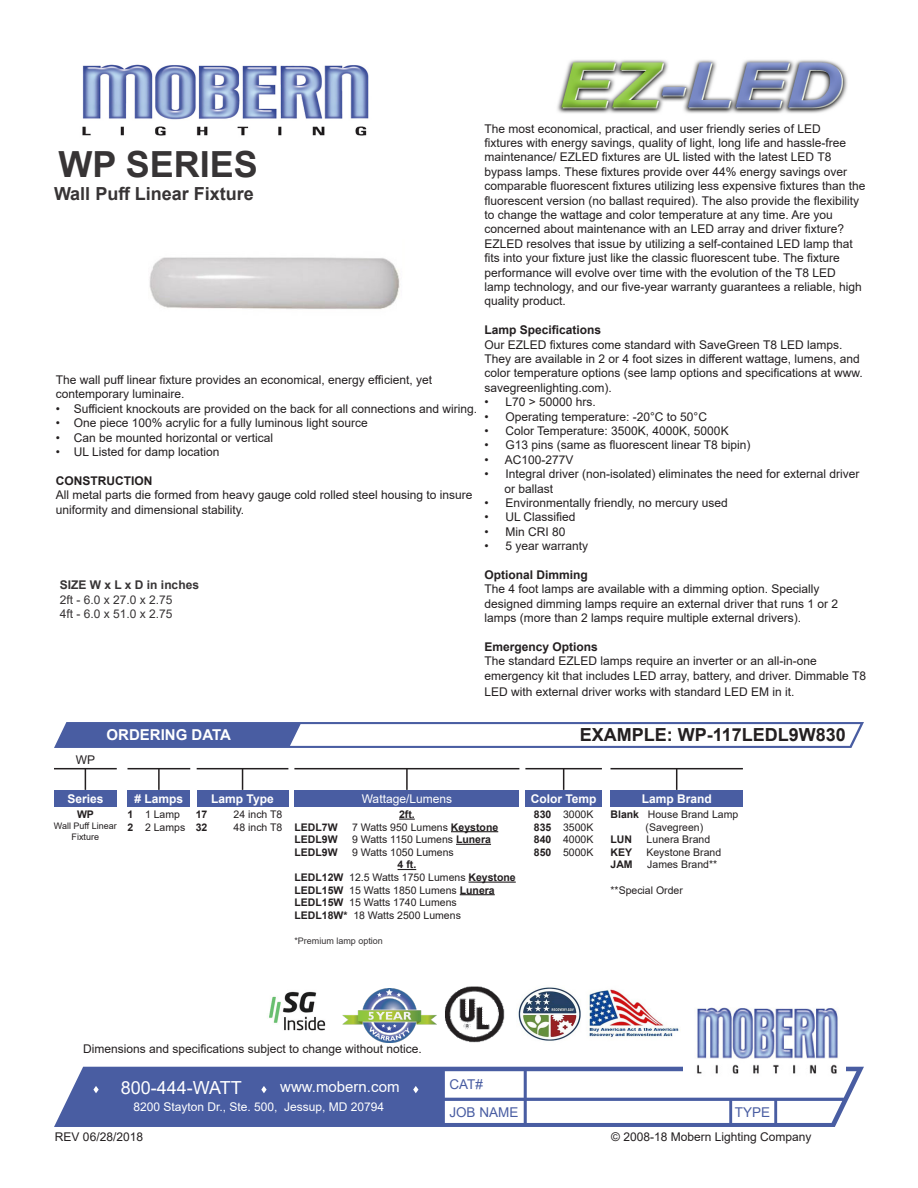
<style>
.page{position:relative;width:918px;height:1188px;background:#fff}
.page>*{position:absolute;margin:0;border:0;box-sizing:border-box;transform-origin:0 0}
.Paragraph_Style_12{font:700 36px "Arial";color:#373435}
.t1{font:700 18px "Arial";color:#231f20}
.Paragraph_Style_12-2{font:700 18px "Arial";color:#373435}
.t2{font:18px "Arial";color:#fff}
.t3{font:15px "Arial";color:#fff}
.t4{font:700 15px "Arial";color:#fff}
.t5{font:13.5px "Arial";color:#495da2}
.t6{font:12px/14.4px "Arial";color:#231f20}
.t7{font:700 12px "Arial";color:#231f20}
.Paragraph_Style_13{font:12px/14.4px "Arial";color:#373435}
.t8{font:12px "Arial";color:#fff}
.t9{font:700 12px "Arial";color:#fff}
.t10{font:10.5px "Arial";color:#231f20}
.t11{font:700 10.5px "Arial";color:#231f20}
.t12{font:9px/10.8px "Arial";color:#231f20;text-align:center}
.Paragraph_Style_1{font:9px "Arial";color:#373435}
.s1{font-weight:700}
</style>
<div class="page">
<img style="left:149px;top:257px;width:251px;height:52px">
<img style="left:82px;top:64px;width:287px;height:72px">
<img style="left:557px;top:60px;width:291px;height:54px">
<svg style="left:54px;top:1067px;width:810px;height:60px;fill:#495da2"></svg>
<img style="left:684px;top:1007px;width:162px;height:72px">
<svg style="left:93px;top:1086px;width:6px;height:7px"></svg>
<svg style="left:261px;top:1086px;width:6px;height:7px"></svg>
<svg style="left:413px;top:1086px;width:5px;height:7px"></svg>
<hr style="left:54px;top:768px;width:63px;height:1px;background:#231f20">
<svg style="left:85px;top:769px;width:1px;height:21px"></svg>
<div style="left:54px;top:790px;width:63px;height:16px;background:#495da2"></div>
<hr style="left:128px;top:768px;width:62px;height:1px;background:#231f20">
<hr style="left:158px;top:768px;width:2px;height:22px;background:#231f20">
<div style="left:128px;top:790px;width:62px;height:16px;background:#495da2"></div>
<hr style="left:197px;top:768px;width:91px;height:1px;background:#231f20">
<svg style="left:242px;top:769px;width:1px;height:21px"></svg>
<div style="left:197px;top:790px;width:91px;height:16px;background:#495da2"></div>
<hr style="left:294px;top:768px;width:225px;height:1px;background:#231f20">
<hr style="left:406px;top:768px;width:2px;height:22px;background:#231f20">
<div style="left:294px;top:790px;width:225px;height:16px;background:#495da2"></div>
<hr style="left:525px;top:768px;width:77px;height:1px;background:#231f20">
<svg style="left:563px;top:769px;width:1px;height:21px"></svg>
<div style="left:525px;top:790px;width:77px;height:16px;background:#495da2"></div>
<hr style="left:611px;top:768px;width:132px;height:1px;background:#231f20">
<svg style="left:676px;top:769px;width:1px;height:21px"></svg>
<div style="left:610px;top:790px;width:133px;height:16px;background:#495da2"></div>
<svg style="left:54px;top:722px;width:810px;height:26px"></svg>
<img style="left:445px;top:986px;width:60px;height:57px">
<img style="left:518px;top:987px;width:161px;height:54px">
<img style="left:343px;top:988px;width:93px;height:55px">
<img style="left:269px;top:991px;width:57px;height:40px">
<svg style="left:399px;top:819px;width:16px;height:1px"></svg>
<hr style="left:451px;top:831px;width:47px;height:1px;background:#231f20">
<hr style="left:456px;top:844px;width:35px;height:1px;background:#231f20">
<svg style="left:398px;top:869px;width:18px;height:1px"></svg>
<hr style="left:469px;top:882px;width:47px;height:1px;background:#231f20">
<hr style="left:460px;top:894px;width:35px;height:1px;background:#231f20">
<p class="Paragraph_Style_12" style="left:58px;top:139px;width:201px">WP SERIES</p>
<p class="Paragraph_Style_12-2" style="left:54px;top:181px;width:201px">Wall Puff Linear Fixture</p>
<p class="t6" style="left:56px;top:373px;width:378px">The wall puff linear fixture provides an economical, energy efficient, yet contemporary luminaire.</p>
<p class="t6" style="left:56px;top:401px;width:423px">• Sufficient knockouts are provided on the back for all connections and wiring.</p>
<p class="t6" style="left:56px;top:416px;width:314px">• One piece 100% acrylic for a fully luminous light source</p>
<p class="t6" style="left:56px;top:430px;width:219px">• Can be mounted horizontal or vertical</p>
<p class="t6" style="left:56px;top:445px;width:165px">• UL Listed for damp location</p>
<p class="t7" style="left:56px;top:472px;width:98px">CONSTRUCTION</p>
<p class="t6" style="left:56px;top:488px;width:418px">All metal parts die formed from heavy gauge cold rolled steel housing to insure</p>
<p class="t6" style="left:56px;top:502px;width:190px">uniformity and dimensional stability.</p>
<p class="Paragraph_Style_13" style="left:60px;top:578px;width:141px"><span class="s1">SIZE W x L x D in inches<br></span>2ft - 6.0 x 27.0 x 2.75<br>4ft - 6.0 x 51.0 x 2.75</p>
<p class="t6" style="left:485px;top:121px;width:382px">The most economical, practical, and user friendly series of LED<br>fixtures with energy savings, quality of light, long life and hassle-free maintenance/ EZLED fixtures are UL listed with the latest LED T8 bypass lamps. These fixtures provide over 44% energy savings over comparable fluorescent fixtures utilizing less expensive fixtures than the fluorescent version (no ballast required). The also provide the flexibility to change the wattage and color temperature at any time. Are you concerned about maintenance with an LED array and driver fixture?<br>EZLED resolves that issue by utilizing a self-contained LED lamp that fits into your fixture just like the classic fluorescent tube. The fixture performance will evolve over time with the evolution of the T8 LED<br>lamp technology, and our five-year warranty guarantees a reliable, high quality product.</p>
<p class="t7" style="left:485px;top:322px;width:118px">Lamp Specifications</p>
<p class="t6" style="left:485px;top:337px;width:380px">Our EZLED fixtures come standard with SaveGreen T8 LED lamps.<br>They are available in 2 or 4 foot sizes in different wattage, lumens, and color temperature options (see lamp options and specifications at www. savegreenlighting.com).</p>
<p class="t6" style="left:485px;top:395px;width:113px">• L70 &gt; 50000 hrs.</p>
<p class="t6" style="left:485px;top:409px;width:224px">• Operating temperature: -20°C to 50°C</p>
<p class="t6" style="left:485px;top:424px;width:246px">• Color Temperature: 3500K, 4000K, 5000K</p>
<p class="t6" style="left:485px;top:438px;width:268px">• G13 pins (same as fluorescent linear T8 bipin)</p>
<p class="t6" style="left:485px;top:452px;width:90px">• AC100-277V</p>
<p class="t6" style="left:485px;top:467px;width:377px">• Integral driver (non-isolated) eliminates the need for external driver</p>
<p class="t6" style="left:505px;top:481px;width:50px">or ballast</p>
<p class="t6" style="left:485px;top:496px;width:245px">• Environmentally friendly, no mercury used</p>
<p class="t6" style="left:485px;top:510px;width:93px">• UL Classified</p>
<p class="t6" style="left:485px;top:524px;width:82px">• Min CRI 80</p>
<p class="t6" style="left:485px;top:539px;width:105px">• 5 year warranty</p>
<p class="t7" style="left:485px;top:566px;width:105px">Optional Dimming</p>
<p class="t6" style="left:485px;top:582px;width:355px">The 4 foot lamps are available with a dimming option. Specially designed dimming lamps require an external driver that runs 1 or 2 lamps (more than 2 lamps require multiple external drivers).</p>
<p class="t7" style="left:485px;top:638px;width:115px">Emergency Options</p>
<p class="t6" style="left:485px;top:654px;width:383px">The standard EZLED lamps require an inverter or an all-in-one emergency kit that includes LED array, battery, and driver. Dimmable T8</p>
<p class="t6" style="left:485px;top:685px;width:312px">LED with external driver works with standard LED EM in it.</p>
<p class="t6" style="left:76px;top:752px;width:21px">WP</p>
<p class="t4" style="left:107px;top:724px;width:126px">ORDERING DATA</p>
<p class="t1" style="left:580px;top:722px;width:268px">EXAMPLE: WP-117LEDL9W830</p>
<p class="t9" style="left:67px;top:790px;width:38px">Series</p>
<p class="t11" style="left:77px;top:807px;width:18px">WP</p>
<p class="t12" style="left:54px;top:820px;width:64px">Wall Puff Linear<br>Fixture</p>
<p class="t9" style="left:135px;top:790px;width:50px"># Lamps</p>
<p class="t10" style="left:128px;top:807px;width:54px"><span class="s1">1</span> 1 Lamp</p>
<p class="t10" style="left:128px;top:820px;width:59px"><span class="s1">2</span> 2 Lamps</p>
<p class="t9" style="left:211px;top:790px;width:64px">Lamp Type</p>
<p class="t11" style="left:196px;top:807px;width:13px">17</p>
<p class="t10" style="left:234px;top:807px;width:50px">24 inch T8</p>
<p class="t11" style="left:196px;top:820px;width:13px">32</p>
<p class="t10" style="left:234px;top:820px;width:50px">48 inch T8</p>
<p class="t8" style="left:362px;top:790px;width:92px">Wattage/Lumens</p>
<p class="t9" style="left:531px;top:790px;width:67px">Color Temp</p>
<p class="t10" style="left:534px;top:807px;width:61px"><span class="s1">830</span> 3000K</p>
<p class="t10" style="left:534px;top:820px;width:61px"><span class="s1">835</span> 3500K</p>
<p class="t10" style="left:534px;top:832px;width:61px"><span class="s1">840</span> 4000K</p>
<p class="t10" style="left:534px;top:845px;width:61px"><span class="s1">850</span> 5000K</p>
<p class="t11" style="left:399px;top:807px;width:17px">2ft.</p>
<p class="t11" style="left:294px;top:820px;width:45px">LEDL7W</p>
<p class="t10" style="left:352px;top:820px;width:148px">7 Watts 950 Lumens <span class="s1">Keystone</span></p>
<p class="t11" style="left:294px;top:832px;width:45px">LEDL9W</p>
<p class="t10" style="left:352px;top:832px;width:140px">9 Watts 1150 Lumens <span class="s1">Lunera</span></p>
<p class="t11" style="left:294px;top:845px;width:45px">LEDL9W</p>
<p class="t10" style="left:352px;top:845px;width:103px">9 Watts 1050 Lumens</p>
<p class="t11" style="left:398px;top:857px;width:20px">4 ft.</p>
<p class="t10" style="left:294px;top:870px;width:223px"><span class="s1">LEDL12W</span> 12.5 Watts 1750 Lumens <span class="s1">Keystone</span></p>
<p class="t10" style="left:294px;top:883px;width:202px"><span class="s1">LEDL15W</span> 15 Watts 1850 Lumens <span class="s1">Lunera</span></p>
<p class="t10" style="left:294px;top:895px;width:164px"><span class="s1">LEDL15W</span> 15 Watts 1740 Lumens</p>
<p class="t10" style="left:294px;top:908px;width:168px"><span class="s1">LEDL18W*</span> 18 Watts 2500 Lumens</p>
<p class="Paragraph_Style_1" style="left:294px;top:934px;width:90px">*Premium lamp option</p>
<p class="t9" style="left:642px;top:790px;width:72px">Lamp Brand</p>
<p class="t10" style="left:611px;top:807px;width:129px"><span class="s1">Blank</span> House Brand Lamp</p>
<p class="t10" style="left:646px;top:820px;width:59px">(Savegreen)</p>
<p class="t11" style="left:611px;top:832px;width:23px">LUN</p>
<p class="t10" style="left:647px;top:832px;width:65px">Lunera Brand</p>
<p class="t11" style="left:611px;top:845px;width:23px">KEY</p>
<p class="t10" style="left:646px;top:845px;width:76px">Keystone Brand</p>
<p class="t11" style="left:611px;top:857px;width:24px">JAM</p>
<p class="t10" style="left:647px;top:857px;width:72px">James Brand**</p>
<p class="t10" style="left:611px;top:883px;width:74px">**Special Order</p>
<p class="t6" style="left:83px;top:1041px;width:340px">Dimensions and specifications subject to change without notice.</p>
<p class="t2" style="left:121px;top:1075px;width:123px">800-444-WATT</p>
<p class="t3" style="left:280px;top:1076px;width:121px">www.mobern.com</p>
<p class="t5" style="left:449px;top:1075px;width:35px">CAT#</p>
<p class="t5" style="left:449px;top:1103px;width:71px">JOB NAME</p>
<p class="t5" style="left:735px;top:1103px;width:37px">TYPE</p>
<p class="t6" style="left:611px;top:1129px;width:202px">© 2008-18 Mobern Lighting Company</p>
<p class="t8" style="left:134px;top:1099px;width:252px">8200 Stayton Dr., Ste. 500, Jessup, MD 20794</p>
<p class="t6" style="left:55px;top:1129px;width:90px">REV 06/28/2018</p>
</div>
